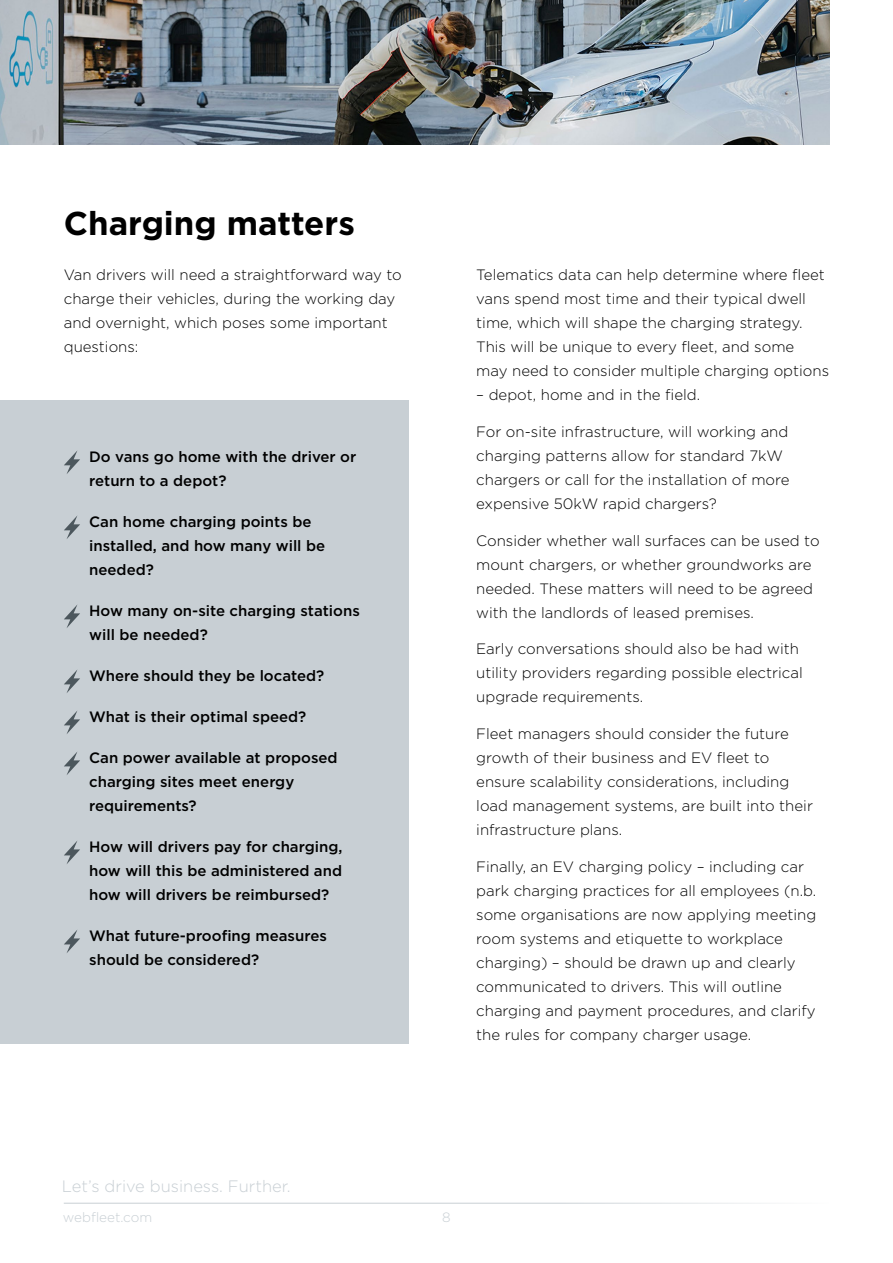
<style>
.page{position:relative;width:893px;height:1263px;background:#fff}
.page>*{position:absolute;margin:0;border:0;box-sizing:border-box;transform-origin:0 0}
.t1{font:700 33px "Gotham";color:#000}
.t2{font:300 16.5px "Gotham";color:#c8cfd4}
.t3{font:300 15px/24px "Gotham";color:#000}
.t4{font:500 15px/24px "Gotham";color:#000}
.t5{font:300 13.5px "Gotham";color:#c8cfd4}
</style>
<div class="page">
<hr style="left:64px;top:1203px;width:765px;height:1px;background:#c8cfd4">
<div style="left:0;top:400px;width:408px;height:644px;background:#c8cfd4"></div>
<svg style="left:64px;top:450px;width:16px;height:24px"></svg>
<svg style="left:64px;top:515px;width:16px;height:24px"></svg>
<svg style="left:64px;top:604px;width:16px;height:24px"></svg>
<svg style="left:64px;top:669px;width:16px;height:24px"></svg>
<svg style="left:64px;top:711px;width:16px;height:23px"></svg>
<svg style="left:64px;top:752px;width:16px;height:23px"></svg>
<svg style="left:64px;top:841px;width:16px;height:23px"></svg>
<svg style="left:64px;top:930px;width:16px;height:23px"></svg>
<img style="left:0;top:0;width:829px;height:145px">
<h1 class="t1" style="left:64px;top:201px;width:293px">Charging matters</h1>
<p class="t3" style="left:64px;top:262px;width:340px">Van drivers will need a straightforward way to charge their vehicles, during the working day and overnight, which poses some important questions:</p>
<p class="t4" style="left:89px;top:445px;width:269px">Do vans go home with the driver or return to a depot?</p>
<p class="t4" style="left:89px;top:510px;width:238px">Can home charging points be installed, and how many will be needed?</p>
<p class="t4" style="left:89px;top:599px;width:272px">How many on-site charging stations will be needed?</p>
<p class="t4" style="left:89px;top:664px;width:237px">Where should they be located?</p>
<p class="t4" style="left:89px;top:705px;width:219px">What is their optimal speed?</p>
<p class="t4" style="left:89px;top:746px;width:250px">Can power available at proposed charging sites meet energy requirements?</p>
<p class="t4" style="left:89px;top:835px;width:255px;text-align:justify">How will drivers pay for charging, how will this be administered and how will drivers be reimbursed?</p>
<p class="t4" style="left:89px;top:924px;width:239px">What future-proofing measures should be considered?</p>
<p class="t3" style="left:476px;top:262px;width:354px">Telematics data can help determine where fleet vans spend most time and their typical dwell time, which will shape the charging strategy.<br>This will be unique to every fleet, and some may need to consider multiple charging options</p>
<p class="t3" style="left:476px;top:382px;width:225px">– depot, home and in the field.</p>
<p class="t3" style="left:476px;top:419px;width:315px">For on-site infrastructure, will working and charging patterns allow for standard 7kW chargers or call for the installation of more expensive 50kW rapid chargers?</p>
<p class="t3" style="left:476px;top:528px;width:345px">Consider whether wall surfaces can be used to mount chargers, or whether groundworks are needed. These matters will need to be agreed with the landlords of leased premises.</p>
<p class="t3" style="left:476px;top:637px;width:328px">Early conversations should also be had with utility providers regarding possible electrical upgrade requirements.</p>
<p class="t3" style="left:476px;top:721px;width:338px">Fleet managers should consider the future growth of their business and EV fleet to ensure scalability considerations, including load management systems, are built into their infrastructure plans.</p>
<p class="t3" style="left:476px;top:854px;width:342px">Finally, an EV charging policy – including car park charging practices for all employees (n.b. some organisations are now applying meeting room systems and etiquette to workplace charging) – should be drawn up and clearly communicated to drivers. This will outline charging and payment procedures, and clarify the rules for company charger usage.</p>
<p class="t2" style="left:62px;top:1176px;width:230px">Let’s drive business. Further.</p>
<p class="t5" style="left:63px;top:1208px;width:91px">webfleet.com</p>
<p class="t5" style="left:442px;top:1208px;width:10px">8</p>
</div>
